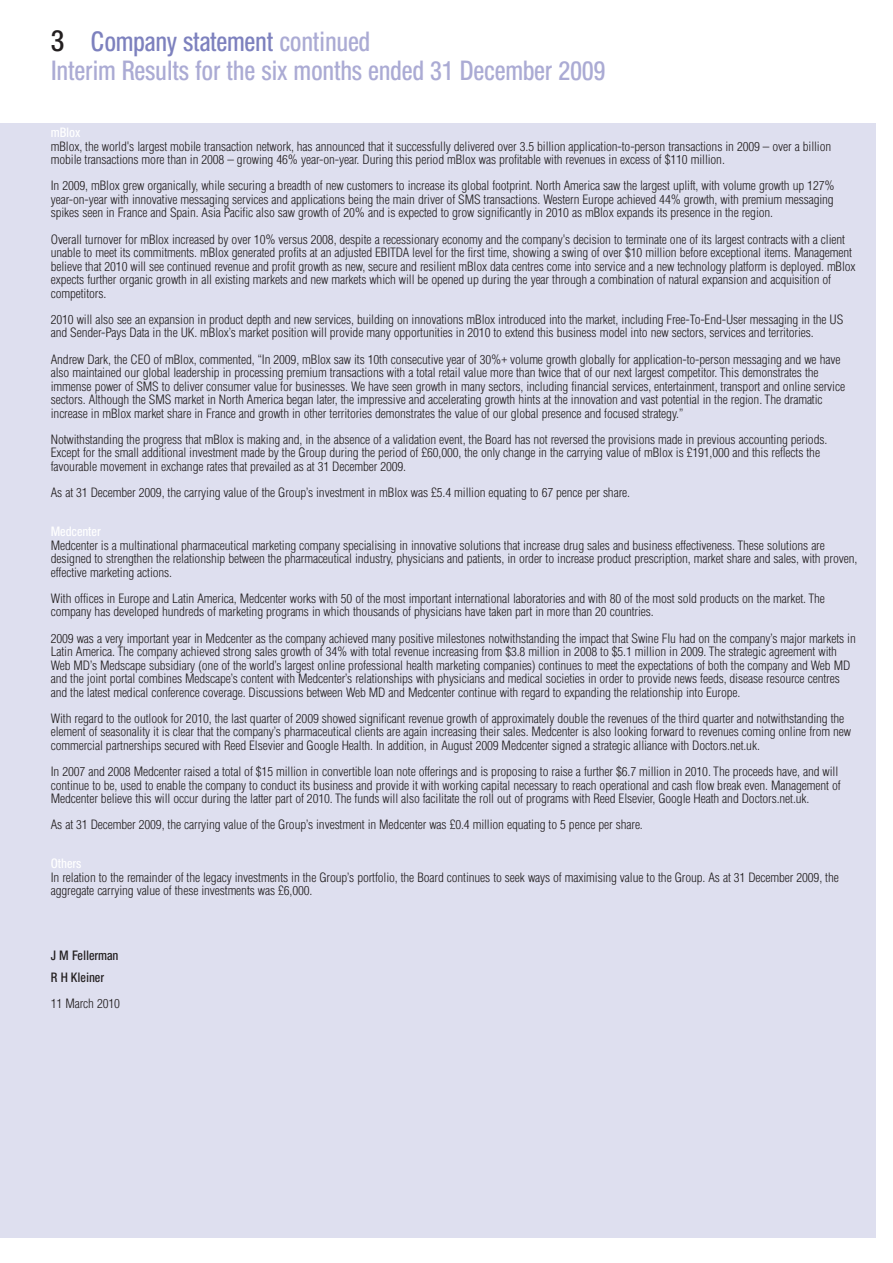
<style>
.page{position:relative;width:893px;height:1263px;background:#fff}
.page>*{position:absolute;margin:0;border:0;box-sizing:border-box;transform-origin:0 0}
.t1{font:500 condensed 30px "Newhouse DT";color:#231f20}
.t2{font:500 condensed 27px/28.5px "Newhouse DT";letter-spacing:-.015em;color:#ababd4;scale:.96 1}
.t3{font:300 condensed 13.2px/13.5px "Newhouse DT";letter-spacing:-.01em;color:#231f20}
.t4{font:500 condensed 13.2px "Newhouse DT";letter-spacing:-.01em;color:#fff}
.t5{font:500 condensed 13.2px/22px "Newhouse DT";letter-spacing:-.01em;color:#231f20}
.s1{color:#7d81be}
</style>
<div class="page">
<div style="left:0;top:123px;width:876px;height:1114px;background:#dedfef"></div>
<h1 class="t1" style="left:51px;top:30px;width:15px">3</h1>
<h2 class="t2" style="left:51px;top:30px;width:579px;text-indent:40px"><span class="s1">Company statement</span> continued<br>Interim Results for the six months ended 31 December 2009</h2>
<p class="t4" style="left:51px;top:128px;width:31px">mBlox</p>
<p class="t3" style="left:51px;top:140px;width:782px">mBlox, the world's largest mobile transaction network, has announced that it successfully delivered over 3.5 billion application-to-person transactions in 2009 – over a billion mobile transactions more than in 2008 – growing 46% year-on-year. During this period mBlox was profitable with revenues in excess of $110 million.</p>
<p class="t3" style="left:51px;top:180px;width:785px;text-align:justify">In 2009, mBlox grew organically, while securing a breadth of new customers to increase its global footprint. North America saw the largest uplift, with volume growth up 127% year-on-year with innovative messaging services and applications being the main driver of SMS transactions. Western Europe achieved 44% growth, with premium messaging spikes seen in France and Spain. Asia Pacific also saw growth of 20% and is expected to grow significantly in 2010 as mBlox expands its presence in the region.</p>
<p class="t3" style="left:51px;top:233px;width:806px">Overall turnover for mBlox increased by over 10% versus 2008, despite a recessionary economy and the company's decision to terminate one of its largest contracts with a client unable to meet its commitments. mBlox generated profits at an adjusted EBITDA level for the first time, showing a swing of over $10 million before exceptional items. Management believe that 2010 will see continued revenue and profit growth as new, secure and resilient mBlox data centres come into service and a new technology platform is deployed. mBlox expects further organic growth in all existing markets and new markets which will be opened up during the year through a combination of natural expansion and acquisition of competitors.</p>
<p class="t3" style="left:51px;top:314px;width:794px">2010 will also see an expansion in product depth and new services, building on innovations mBlox introduced into the market, including Free-To-End-User messaging in the US and Sender-Pays Data in the UK. mBlox’s market position will provide many opportunities in 2010 to extend this business model into new sectors, services and territories.</p>
<p class="t3" style="left:51px;top:353px;width:796px">Andrew Dark, the CEO of mBlox, commented, “In 2009, mBlox saw its 10th consecutive year of 30%+ volume growth globally for application-to-person messaging and we have also maintained our global leadership in processing premium transactions with a total retail value more than twice that of our next largest competitor. This demonstrates the immense power of SMS to deliver consumer value for businesses. We have seen growth in many sectors, including financial services, entertainment, transport and online service sectors. Although the SMS market in North America began later, the impressive and accelerating growth hints at the innovation and vast potential in the region. The dramatic increase in mBlox market share in France and growth in other territories demonstrates the value of our global presence and focused strategy.”</p>
<p class="t3" style="left:51px;top:434px;width:778px">Notwithstanding the progress that mBlox is making and, in the absence of a validation event, the Board has not reversed the provisions made in previous accounting periods.<br>Except for the small additional investment made by the Group during the period of £60,000, the only change in the carrying value of mBlox is £191,000 and this reflects the favourable movement in exchange rates that prevailed as at 31 December 2009.</p>
<p class="t3" style="left:51px;top:487px;width:581px">As at 31 December 2009, the carrying value of the Group’s investment in mBlox was £5.4 million equating to 67 pence per share.</p>
<p class="t4" style="left:51px;top:527px;width:52px">Medcenter</p>
<p class="t3" style="left:51px;top:539px;width:808px">Medcenter is a multinational pharmaceutical marketing company specialising in innovative solutions that increase drug sales and business effectiveness. These solutions are designed to strengthen the relationship between the pharmaceutical industry, physicians and patients, in order to increase product prescription, market share and sales, with proven, effective marketing actions.</p>
<p class="t3" style="left:51px;top:593px;width:776px">With offices in Europe and Latin America, Medcenter works with 50 of the most important international laboratories and with 80 of the most sold products on the market. The company has developed hundreds of marketing programs in which thousands of physicians have taken part in more than 20 countries.</p>
<p class="t3" style="left:51px;top:632px;width:806px">2009 was a very important year in Medcenter as the company achieved many positive milestones notwithstanding the impact that Swine Flu had on the company’s major markets in Latin America. The company achieved strong sales growth of 34% with total revenue increasing from $3.8 million in 2008 to $5.1 million in 2009. The strategic agreement with Web MD’s Medscape subsidiary (one of the world’s largest online professional health marketing companies) continues to meet the expectations of both the company and Web MD and the joint portal combines Medscape’s content with Medcenter’s relationships with physicians and medical societies in order to provide news feeds, disease resource centres and the latest medical conference coverage. Discussions between Web MD and Medcenter continue with regard to expanding the relationship into Europe.</p>
<p class="t3" style="left:51px;top:713px;width:802px">With regard to the outlook for 2010, the last quarter of 2009 showed significant revenue growth of approximately double the revenues of the third quarter and notwithstanding the element of seasonality it is clear that the company’s pharmaceutical clients are again increasing their sales. Medcenter is also looking forward to revenues coming online from new commercial partnerships secured with Reed Elsevier and Google Health. In addition, in August 2009 Medcenter signed a strategic alliance with Doctors.net.uk.</p>
<p class="t3" style="left:51px;top:766px;width:791px">In 2007 and 2008 Medcenter raised a total of $15 million in convertible loan note offerings and is proposing to raise a further $6.7 million in 2010. The proceeds have, and will continue to be, used to enable the company to conduct its business and provide it with working capital necessary to reach operational and cash flow break even. Management of<br>Medcenter believe this will occur during the latter part of 2010. The funds will also facilitate the roll out of programs with Reed Elsevier, Google Heath and Doctors.net.uk.</p>
<p class="t3" style="left:51px;top:819px;width:593px">As at 31 December 2009, the carrying value of the Group’s investment in Medcenter was £0.4 million equating to 5 pence per share.</p>
<p class="t4" style="left:51px;top:859px;width:32px">Others</p>
<p class="t3" style="left:51px;top:872px;width:789px">In relation to the remainder of the legacy investments in the Group’s portfolio, the Board continues to seek ways of maximising value to the Group. As at 31 December 2009, the aggregate carrying value of these investments was £6,000.</p>
<p class="t5" style="left:51px;top:946px;width:69px">J M Fellerman<br>R H Kleiner</p>
<p class="t3" style="left:51px;top:998px;width:71px">11 March 2010</p>
</div>
